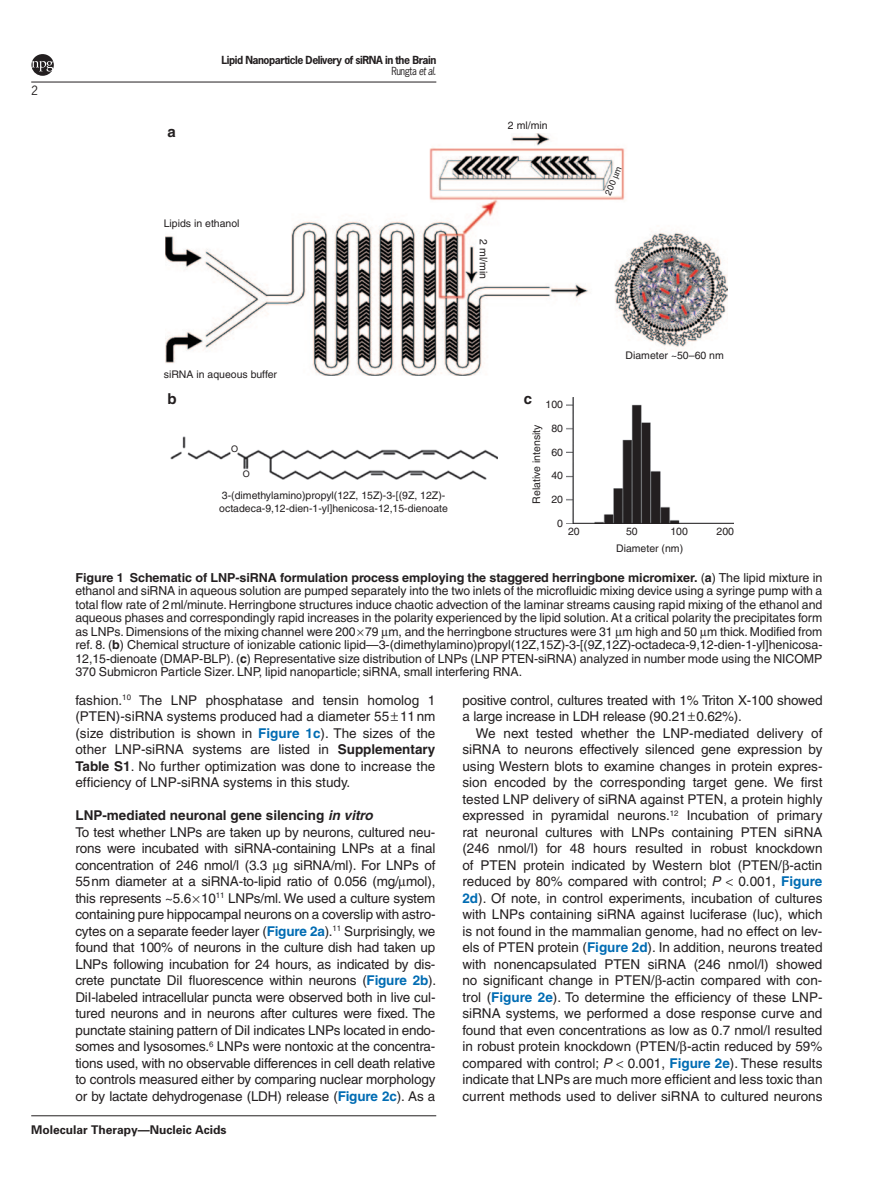
<style>
.page{position:relative;width:893px;height:1191px;background:#fff}
.page>*{position:absolute;margin:0;border:0;box-sizing:border-box;transform-origin:0 0}
.t1{font:700 15px "Helvetica";color:#231f20}
.t2{font:13.5px/16.5px "Helvetica";letter-spacing:-.015em;color:#231f20;text-align:justify}
.t3{font:12.3px/13.5px "Helvetica";letter-spacing:-.005em;color:#231f20;text-align:justify}
.t4{font:700 12px "Univers";color:#231f20}
.t5{font:12px "News Gothic";color:#231f20}
.t6{font:10.5px/12.6px "Helvetica";color:#231f20}
.t7{font:700 10.5px/11.7px "News Gothic";letter-spacing:-.045em;color:#231f20;text-align:right}
.t8{font:9px "Helvetica";color:#231f20}
.s1{font-weight:400}
.s2{font-weight:400;font-style:italic}
.s3{font-weight:700}
.s4{font-weight:700;color:#006cb3}
.s5{font-weight:700;font-style:italic}
.s6{font-style:italic}
</style>
<div class="page">
<hr style="left:31px;top:1115px;width:405px;height:1px;background:#231f20">
<hr style="left:31px;top:82px;width:405px;height:1px;background:#231f20">
<svg style="left:31px;top:54px;width:23px;height:22px"></svg>
<img style="left:567px;top:397px;width:166px;height:127px">
<img style="left:171px;top:436px;width:327px;height:43px">
<img style="left:165px;top:133px;width:562px;height:242px">
<svg style="left:613px;top:173px;width:8px;height:7px"></svg>
<p class="t5" style="left:31px;top:82px;width:8px">2</p>
<p class="t1" style="left:168px;top:122px;width:10px">a</p>
<p class="t7" style="left:222px;top:53px;width:216px">Lipid Nanoparticle Delivery of siRNA in the Brain<br><span class="s1">Rungta</span> <span class="s2">et al.</span></p>
<p class="t6" style="left:164px;top:217px;width:77px">Lipids in ethanol</p>
<p class="t6" style="left:164px;top:368px;width:115px">siRNA in aqueous buffer</p>
<p class="t6" style="left:508px;top:119px;width:41px">2 ml/min</p>
<p class="t6" style="left:490px;top:239px;width:41px;rotate:90deg">2 ml/min</p>
<p class="t8" style="left:603px;top:192px;width:32px;rotate:-68deg">200 m</p>
<p class="t6" style="left:625px;top:349px;width:100px">Diameter ~50–60 nm</p>
<p class="t1" style="left:168px;top:389px;width:11px">b</p>
<p class="t1" style="left:524px;top:389px;width:10px">c</p>
<p class="t6" style="left:545px;top:398px;width:19px">100</p>
<p class="t6" style="left:551px;top:422px;width:13px">80</p>
<p class="t6" style="left:551px;top:446px;width:13px">60</p>
<p class="t6" style="left:530px;top:504px;width:81px;rotate:-90deg">Relative intensity</p>
<p class="t8" style="left:231px;top:444px;width:9px">O</p>
<p class="t8" style="left:243px;top:468px;width:9px">O</p>
<p class="t6" style="left:551px;top:469px;width:13px">40</p>
<p class="t6" style="left:551px;top:493px;width:13px">20</p>
<p class="t6" style="left:557px;top:517px;width:7px">0</p>
<p class="t6" style="left:219px;top:489px;width:230px">3-(dimethylamino)propyl(12Z, 15Z)-3-[(9Z, 12Z)- octadeca-9,12-dien-1-yl]henicosa-12,15-dienoate</p>
<p class="t6" style="left:568px;top:525px;width:13px">20</p>
<p class="t6" style="left:626px;top:525px;width:13px">50</p>
<p class="t6" style="left:670px;top:525px;width:19px">100</p>
<p class="t6" style="left:717px;top:525px;width:19px">200</p>
<p class="t6" style="left:616px;top:541px;width:69px">Diameter (nm)</p>
<p class="t3" style="left:75px;top:570px;width:749px"><span class="s3">Figure 1 Schematic of LNP-siRNA formulation process employing the staggered herringbone micromixer.</span> (<span class="s3">a</span>) The lipid mixture in ethanol and siRNA in aqueous solution are pumped separately into the two inlets of the microfluidic mixing device using a syringe pump with a total flow rate of 2ml/minute. Herringbone structures induce chaotic advection of the laminar streams causing rapid mixing of the ethanol and aqueous phases and correspondingly rapid increases in the polarity experienced by the lipid solution. At a critical polarity the precipitates form as LNPs. Dimensions of the mixing channel were 200 79 m, and the herringbone structures were 31 m high and 50 m thick. Modified from ref. 8. (<span class="s3">b</span>) Chemical structure of ionizable cationic lipid—3-(dimethylamino)propyl(12Z,15Z)-3-[(9Z,12Z)-octadeca-9,12-dien-1-yl]henicosa-12,15-dienoate (DMAP-BLP). (<span class="s3">c</span>) Representative size distribution of LNPs (LNP PTEN-siRNA) analyzed in number mode using the NICOMP 370 Submicron Particle Sizer. LNP, lipid nanoparticle; siRNA, small interfering RNA.</p>
<p class="t2" style="left:75px;top:691px;width:362px">fashion.<sup>10</sup> The LNP phosphatase and tensin homolog 1 (PTEN)-siRNA systems produced had a diameter 55 11nm (size distribution is shown in <span class="s4">Figure 1c</span>). The sizes of the other LNP-siRNA systems are listed in <span class="s3">Supplementary Table S1</span>. No further optimization was done to increase the efficiency of LNP-siRNA systems in this study.</p>
<p class="t2" style="left:75px;top:807px;width:362px;text-align:left"><span class="s3">LNP-mediated neuronal gene silencing</span> <span class="s5">in vitro<br></span>To test whether LNPs are taken up by neurons, cultured neu&shy;rons were incubated with siRNA-containing LNPs at a final concentration of 246 nmol/l (3.3 g siRNA/ml). For LNPs of 55nm diameter at a siRNA-to-lipid ratio of 0.056 (mg/ mol), this represents ~5.6 10<sup>11</sup> LNPs/ml. We used a culture system containing pure hippocampal neurons on a coverslip with astro&shy;cytes on a separate feeder layer (<span class="s4">Figure 2a</span>).<sup>11</sup> Surprisingly, we found that 100% of neurons in the culture dish had taken up LNPs following incubation for 24 hours, as indicated by dis&shy;crete punctate DiI fluorescence within neurons (<span class="s4">Figure 2b</span>).<br>DiI-labeled intracellular puncta were observed both in live cul&shy;tured neurons and in neurons after cultures were fixed. The punctate staining pattern of DiI indicates LNPs located in endo&shy;somes and lysosomes.<sup>6</sup> LNPs were nontoxic at the concentra&shy;tions used, with no observable differences in cell death relative to controls measured either by comparing nuclear morphology or by lactate dehydrogenase (LDH) release (<span class="s4">Figure 2c</span>). As a</p>
<p class="t2" style="left:462px;top:691px;width:362px">positive control, cultures treated with 1% Triton X-100 showed a large increase in LDH release (90.21 0.62%).</p>
<p class="t2" style="left:462px;top:724px;width:362px;text-indent:14px">We next tested whether the LNP-mediated delivery of siRNA to neurons effectively silenced gene expression by using Western blots to examine changes in protein expres&shy;sion encoded by the corresponding target gene. We first tested LNP delivery of siRNA against PTEN, a protein highly expressed in pyramidal neurons.<sup>12</sup> Incubation of primary rat neuronal cultures with LNPs containing PTEN siRNA (246 nmol/l) for 48 hours resulted in robust knockdown of PTEN protein indicated by Western blot (PTEN/ -actin reduced by 80% compared with control; <span class="s6">P</span></p>
<p class="t2" style="left:462px;top:873px;width:362px;text-indent:276px">0.001, <span class="s4">Figure 2d</span>). Of note, in control experiments, incubation of cultures with LNPs containing siRNA against luciferase (luc), which is not found in the mammalian genome, had no effect on lev&shy;els of PTEN protein (<span class="s4">Figure 2d</span>). In addition, neurons treated with nonencapsulated PTEN siRNA (246 nmol/l) showed no significant change in PTEN/ -actin compared with con&shy;trol (<span class="s4">Figure 2e</span>). To determine the efficiency of these LNP&shy;siRNA systems, we performed a dose response curve and found that even concentrations as low as 0.7 nmol/l resulted in robust protein knockdown (PTEN/ -actin reduced by 59% compared with control; <span class="s6">P</span> 0.001, <span class="s4">Figure 2e</span>). These results indicate that LNPs are much more efficient and less toxic than current methods used to deliver siRNA to cultured neurons</p>
<p class="t4" style="left:31px;top:1122px;width:197px">Molecular Therapy—Nucleic Acids</p>
</div>
